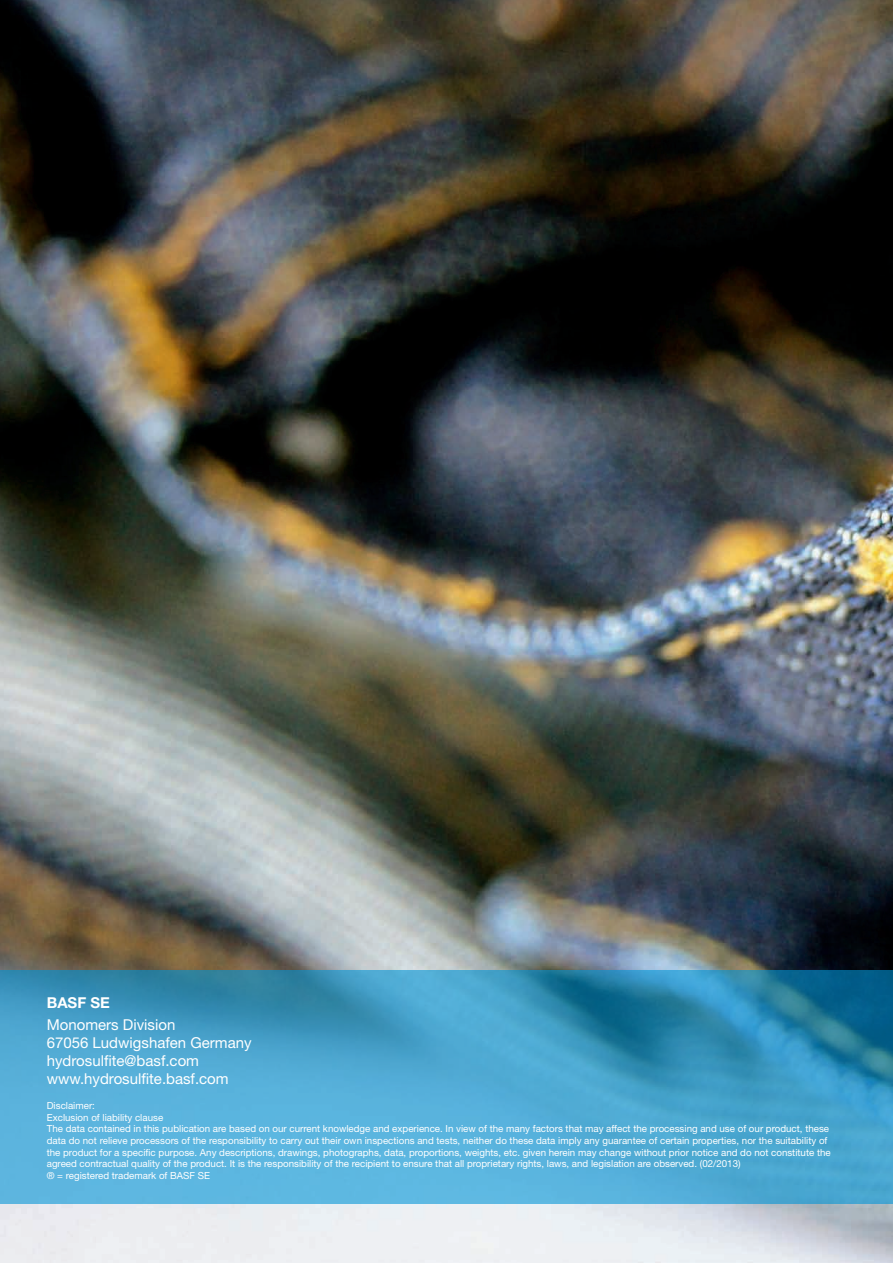
<style>
.page{position:relative;width:893px;height:1263px;background:#fff}
.page>*{position:absolute;margin:0;border:0;box-sizing:border-box;transform-origin:0 0}
.t1{font:15px/18px "Helvetica Neue LT Pro";color:#fff}
.t2{font:700 15px "Helvetica Neue LT Pro";color:#fff}
.t3{font:9.75px/11.7px "Helvetica Neue LT Pro";color:#fff}
</style>
<div class="page">
<img style="left:0;top:0;width:893px;height:1263px">
<svg style="left:0;top:969px;width:893px;height:234px;background:#47a1ca"></svg>
<h1 class="t2" style="left:47px;top:993px;width:65px">BASF SE</h1>
<h1 class="t1" style="left:47px;top:1016px;width:206px">Monomers Division<br>67056 Ludwigshafen Germany hydrosulfite@basf.com www.hydrosulfite.basf.com</h1>
<p class="t3" style="left:47px;top:1099px;width:785px">Disclaimer:<br>Exclusion of liability clause<br>The data contained in this publication are based on our current knowledge and experience. In view of the many factors that may affect the processing and use of our product, these data do not relieve processors of the responsibility to carry out their own inspections and tests, neither do these data imply any guarantee of certain properties, nor the suitability of the product for a specific purpose. Any descriptions, drawings, photographs, data, proportions, weights, etc. given herein may change without prior notice and do not constitute the agreed contractual quality of the product. It is the responsibility of the recipient to ensure that all proprietary rights, laws, and legislation are observed. (02/2013)<br>® = registered trademark of BASF SE</p>
</div>
